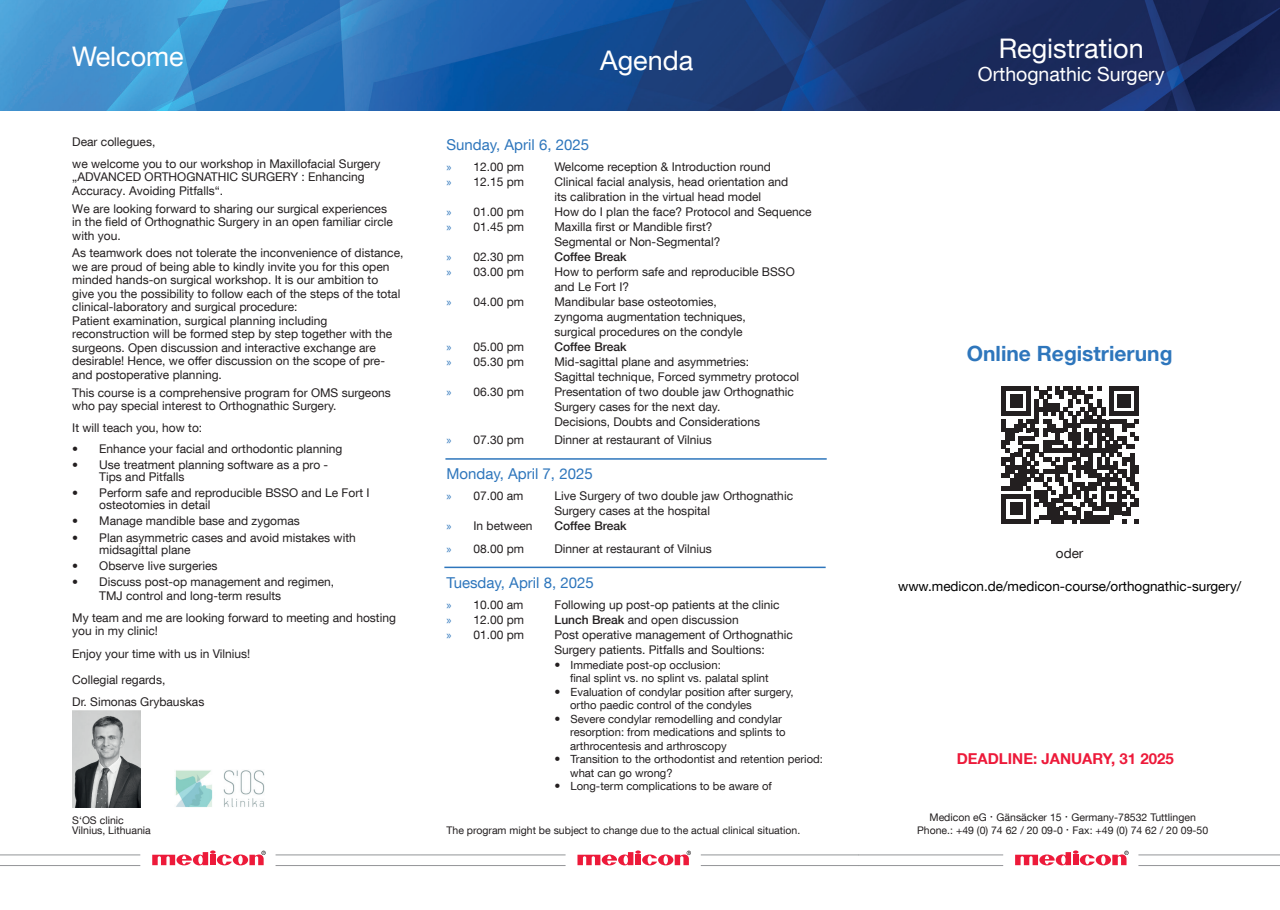
<style>
.page{position:relative;width:1280px;height:910px;background:#fff}
.page>*{position:absolute;margin:0;border:0;box-sizing:border-box;transform-origin:0 0}
.t1{font:27px "Helvetica Neue LT Com";color:#fff}
.t2{font:700 21px "Helvetica Neue LT Com";color:#2e76bc}
.t3{font:19.5px "Helvetica Neue LT Com";color:#fff}
.t4{font:15px "Helvetica Neue LT Com";color:#2e76bc}
.t5{font:700 15px "Helvetica Neue LT Com";color:#ed1a3a}
.t6{font:13.5px "Helvetica Neue LT Com";color:#000}
.t7{font:13.5px "Helvetica Neue LT Com";color:#231f20}
.t8{font:12px/13.5px "Helvetica Neue LT Com";color:#231f20}
.t9{font:500 12px "Helvetica Neue LT Com";color:#231f20}
.t10{font:11.25px/13.5px "Helvetica Neue LT Com";color:#231f20}
.t11{font:10.5px/10.1px "Helvetica Neue LT Com";color:#231f20}
.s1{font-family:"Myriad Pro";color:#2e76bc}
.s2{font-weight:500}
.s3{font-size:12px}
.s4{font-size:13.5px}
</style>
<div class="page">
<img style="left:0;top:0;width:1280px;height:111px">
<hr style="left:421px;top:865px;width:145px;height:1px;background:#939598">
<hr style="left:0;top:865px;width:140px;height:1px;background:#939598">
<hr style="left:421px;top:855px;width:145px;height:1px;background:#939598">
<hr style="left:0;top:855px;width:140px;height:1px;background:#939598">
<hr style="left:701px;top:865px;width:158px;height:1px;background:#939598">
<hr style="left:276px;top:865px;width:145px;height:1px;background:#939598">
<hr style="left:701px;top:855px;width:158px;height:1px;background:#939598">
<hr style="left:276px;top:855px;width:145px;height:1px;background:#939598">
<svg style="left:577px;top:850px;width:114px;height:15px"></svg>
<svg style="left:152px;top:850px;width:114px;height:15px"></svg>
<hr style="left:445px;top:458px;width:382px;height:2px;background:#2e76bc">
<hr style="left:859px;top:865px;width:144px;height:1px;background:#939598">
<hr style="left:859px;top:855px;width:144px;height:1px;background:#939598">
<hr style="left:1138px;top:865px;width:142px;height:1px;background:#939598">
<hr style="left:1138px;top:855px;width:142px;height:1px;background:#939598">
<svg style="left:1015px;top:850px;width:114px;height:15px"></svg>
<hr style="left:444px;top:567px;width:382px;height:1px;background:#2e76bc">
<img style="left:175px;top:770px;width:90px;height:37px">
<img style="left:72px;top:711px;width:68px;height:96px">
<svg style="left:1002px;top:387px;width:136px;height:136px"></svg>
<h1 class="t1" style="left:72px;top:40px;width:113px">Welcome</h1>
<h1 class="t1" style="left:600px;top:43px;width:95px">Agenda</h1>
<h1 class="t1" style="left:999px;top:32px;width:146px">Registration</h1>
<h3 class="t3" style="left:978px;top:62px;width:188px">Orthognathic Surgery</h3>
<p class="t8" style="left:72px;top:130px;width:310px;line-height:22px">Dear collegues,<br>we welcome you to our workshop in Maxillofacial Surgery</p>
<p class="t8" style="left:72px;top:170px;width:294px">„ADVANCED ORTHOGNATHIC SURGERY : Enhancing<br>Accuracy. Avoiding Pitfalls“.</p>
<p class="t8" style="left:72px;top:201px;width:322px">We are looking forward to sharing our surgical experiences in the field of Orthognathic Surgery in an open familiar circle with you.</p>
<p class="t8" style="left:72px;top:246px;width:333px">As teamwork does not tolerate the inconvenience of distance, we are proud of being able to kindly invite you for this open minded hands-on surgical workshop. It is our ambition to<br>give you the possibility to follow each of the steps of the total clinical-laboratory and surgical procedure:<br>Patient examination, surgical planning including reconstruction will be formed step by step together with the surgeons. Open discussion and interactive exchange are desirable! Hence, we offer discussion on the scope of pre&shy;and postoperative planning.</p>
<p class="t8" style="left:72px;top:385px;width:320px">This course is a comprehensive program for OMS surgeons who pay special interest to Orthognathic Surgery.</p>
<p class="t8" style="left:72px;top:421px;width:131px">It will teach you, how to:</p>
<p class="t8" style="left:72px;top:441px;width:271px">• Enhance your facial and orthodontic planning</p>
<p class="t8" style="left:99px;top:458px;width:230px;line-height:12px;text-indent:-27px">• Use treatment planning software as a pro -<br>Tips and Pitfalls</p>
<p class="t8" style="left:99px;top:487px;width:272px;line-height:12px;text-indent:-27px">• Perform safe and reproducible BSSO and Le Fort I osteotomies in detail</p>
<p class="t8" style="left:72px;top:514px;width:229px">• Manage mandible base and zygomas</p>
<p class="t8" style="left:99px;top:531px;width:258px;line-height:12px;text-indent:-27px">• Plan asymmetric cases and avoid mistakes with midsagittal plane</p>
<p class="t8" style="left:72px;top:559px;width:147px">• Observe live surgeries</p>
<p class="t8" style="left:99px;top:575px;width:236px;text-indent:-27px">• Discuss post-op management and regimen,<br>TMJ control and long-term results</p>
<p class="t8" style="left:72px;top:611px;width:325px">My team and me are looking forward to meeting and hosting you in my clinic!</p>
<p class="t8" style="left:72px;top:646px;width:180px">Enjoy your time with us in Vilnius!</p>
<p class="t8" style="left:72px;top:669px;width:134px;line-height:22px">Collegial regards,<br>Dr. Simonas Grybauskas</p>
<p class="t11" style="left:72px;top:815px;width:80px">S‘OS clinic<br>Vilnius, Lithuania</p>
<p class="t4" style="left:446px;top:136px;width:144px">Sunday, April 6, 2025</p>
<p class="t8" style="left:446px;top:160px;width:79px"><span class="s1">»</span> 12.00 pm</p>
<p class="t8" style="left:554px;top:160px;width:218px">Welcome reception &amp; Introduction round</p>
<p class="t8" style="left:446px;top:175px;width:79px"><span class="s1">»</span> 12.15 pm</p>
<p class="t8" style="left:554px;top:174px;width:235px;line-height:15px">Clinical facial analysis, head orientation and its calibration in the virtual head model</p>
<p class="t8" style="left:446px;top:205px;width:79px"><span class="s1">»</span> 01.00 pm</p>
<p class="t8" style="left:554px;top:205px;width:259px">How do I plan the face? Protocol and Sequence</p>
<p class="t8" style="left:446px;top:220px;width:79px"><span class="s1">»</span> 01.45 pm</p>
<p class="t8" style="left:554px;top:219px;width:167px;line-height:15px">Maxilla first or Mandible first?<br>Segmental or Non-Segmental?</p>
<p class="t8" style="left:446px;top:250px;width:79px"><span class="s1">»</span> 02.30 pm</p>
<p class="t9" style="left:554px;top:250px;width:74px">Coffee Break</p>
<p class="t8" style="left:446px;top:265px;width:79px"><span class="s1">»</span> 03.00 pm</p>
<p class="t8" style="left:554px;top:264px;width:242px;line-height:15px">How to perform safe and reproducible BSSO and Le Fort I?</p>
<p class="t8" style="left:446px;top:295px;width:79px"><span class="s1">»</span> 04.00 pm</p>
<p class="t8" style="left:554px;top:294px;width:193px;line-height:15px">Mandibular base osteotomies, zyngoma augmentation techniques, surgical procedures on the condyle</p>
<p class="t8" style="left:446px;top:340px;width:79px"><span class="s1">»</span> 05.00 pm</p>
<p class="t9" style="left:554px;top:340px;width:74px">Coffee Break</p>
<p class="t8" style="left:446px;top:355px;width:79px"><span class="s1">»</span> 05.30 pm</p>
<p class="t8" style="left:554px;top:354px;width:246px;line-height:15px">Mid-sagittal plane and asymmetries:<br>Sagittal technique, Forced symmetry protocol</p>
<p class="t8" style="left:446px;top:385px;width:79px"><span class="s1">»</span> 06.30 pm</p>
<p class="t8" style="left:554px;top:384px;width:241px;line-height:15px">Presentation of two double jaw Orthognathic<br>Surgery cases for the next day.<br>Decisions, Doubts and Considerations</p>
<p class="t8" style="left:446px;top:433px;width:79px"><span class="s1">»</span> 07.30 pm</p>
<p class="t8" style="left:554px;top:433px;width:159px">Dinner at restaurant of Vilnius</p>
<p class="t4" style="left:446px;top:465px;width:148px">Monday, April 7, 2025</p>
<p class="t8" style="left:446px;top:489px;width:79px"><span class="s1">»</span> 07.00 am</p>
<p class="t8" style="left:554px;top:488px;width:240px;line-height:15px">Live Surgery of two double jaw Orthognathic<br>Surgery cases at the hospital</p>
<p class="t8" style="left:446px;top:519px;width:88px"><span class="s1">»</span> In between</p>
<p class="t9" style="left:554px;top:519px;width:74px">Coffee Break</p>
<p class="t8" style="left:446px;top:541px;width:79px"><span class="s1">»</span> 08.00 pm</p>
<p class="t8" style="left:554px;top:541px;width:159px">Dinner at restaurant of Vilnius</p>
<p class="t4" style="left:446px;top:573px;width:149px">Tuesday, April 8, 2025</p>
<p class="t8" style="left:446px;top:597px;width:79px"><span class="s1">»</span> 10.00 am</p>
<p class="t8" style="left:554px;top:597px;width:227px">Following up post-op patients at the clinic</p>
<p class="t8" style="left:446px;top:612px;width:79px"><span class="s1">»</span> 12.00 pm</p>
<p class="t8" style="left:554px;top:612px;width:186px"><span class="s2">Lunch Break</span> and open discussion</p>
<p class="t8" style="left:446px;top:627px;width:79px"><span class="s1">»</span> 01.00 pm</p>
<p class="t8" style="left:554px;top:627px;width:240px;line-height:15px">Post operative management of Orthognathic<br>Surgery patients. Pitfalls and Soultions:</p>
<p class="t10" style="left:570px;top:658px;width:200px;text-indent:-16px"><span class="s3">•</span> Immediate post-op occlusion:<br>final splint vs. no splint vs. palatal splint</p>
<p class="t10" style="left:570px;top:685px;width:225px;text-indent:-16px"><span class="s3">•</span> Evaluation of condylar position after surgery, ortho paedic control of the condyles</p>
<p class="t10" style="left:570px;top:712px;width:217px;text-indent:-16px"><span class="s3">•</span> Severe condylar remodelling and condylar resorption: from medications and splints to arthrocentesis and arthroscopy</p>
<p class="t10" style="left:570px;top:752px;width:254px;text-indent:-16px"><span class="s3">•</span> Transition to the orthodontist and retention period: what can go wrong?</p>
<p class="t10" style="left:554px;top:779px;width:219px"><span class="s3">•</span> Long-term complications to be aware of</p>
<p class="t11" style="left:446px;top:825px;width:355px">The program might be subject to change due to the actual clinical situation.</p>
<h2 class="t2" style="left:967px;top:340px;width:207px">Online Registrierung</h2>
<p class="t7" style="left:1056px;top:545px;width:29px">oder</p>
<p class="t6" style="left:898px;top:577px;width:345px">www.medicon.de/medicon-course/orthognathic-surgery/</p>
<p class="t5" style="left:957px;top:749px;width:219px">DEADLINE: JANUARY, 31 2025</p>
<p class="t11" style="left:917px;top:811px;width:293px;line-height:12.8px;text-align:center">Medicon eG <span class="s4">·</span> Gänsäcker 15 <span class="s4">·</span> Germany-78532 Tuttlingen<br>Phone.: +49 (0) 74 62 / 20 09-0 <span class="s4">·</span> Fax: +49 (0) 74 62 / 20 09-50</p>
</div>
